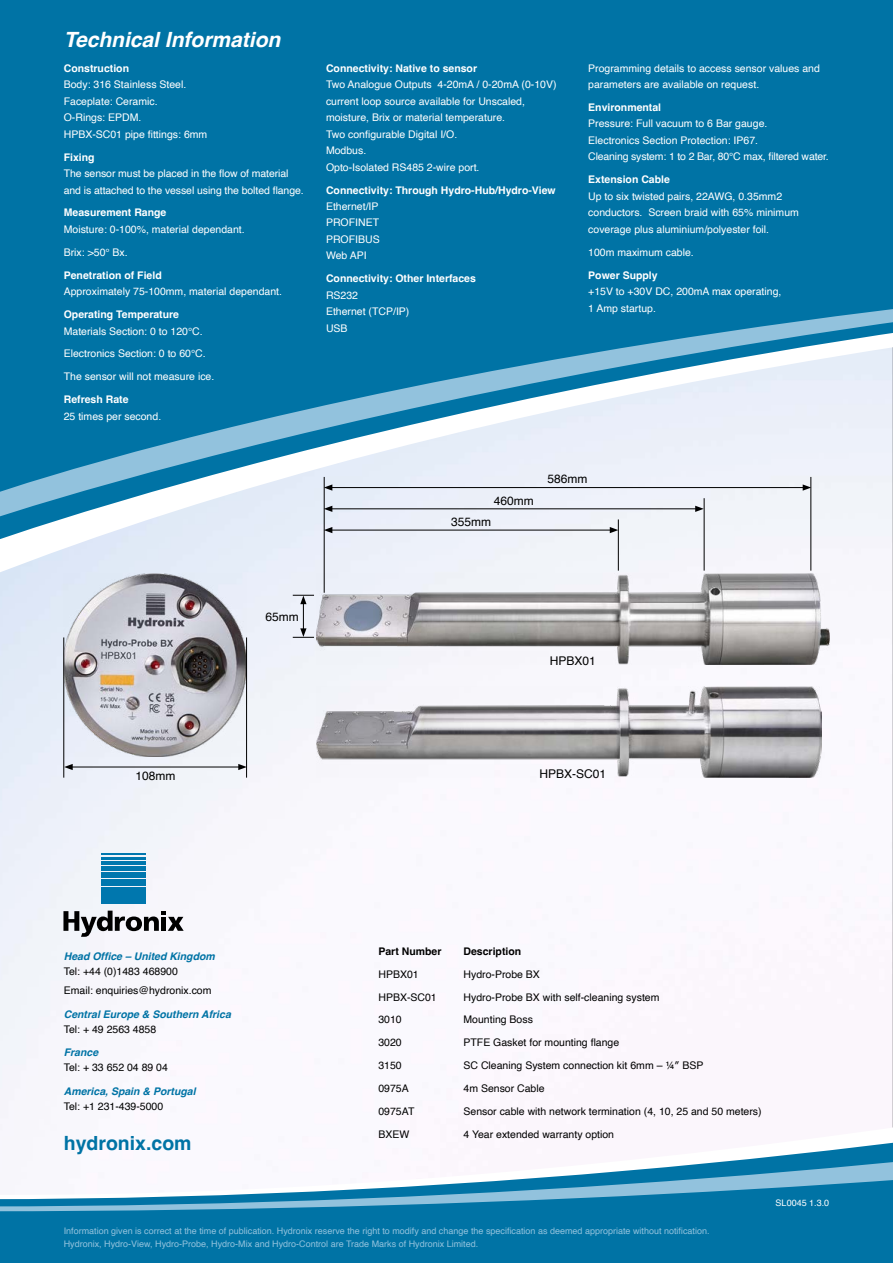
<style>
.page{position:relative;width:893px;height:1263px;background:#fff}
.page>*{position:absolute;margin:0;border:0;box-sizing:border-box;transform-origin:0 0}
.t1{font:italic 700 21px "Helvetica";color:#fff}
.t2{font:700 19.5px "Helvetica";color:#0073a5}
.t3{font:12px "Helvetica";color:#000}
.t4{font:10.5px/16.5px "Helvetica";color:#fff}
.t5{font:10.5px/19.2px "Helvetica";color:#000}
.t6{font:700 10.5px "Helvetica";color:#fff}
.t7{font:italic 700 10.5px "Helvetica";color:#0073a5}
.t8{font:700 10.5px "Helvetica";color:#000}
.t9{font:9px/13.5px "Helvetica";color:#92c2dd}
.t10{font:9px "Helvetica";color:#fff}
</style>
<div class="page">
<svg style="left:0;top:1196px;width:893px;height:67px;background:#0a78a8"></svg>
<div style="left:0;top:0;width:893px;height:264px;background:#0073a5"></div>
<div style="left:0;top:264px;width:893px;height:8px;background:#0073a5"></div>
<img style="left:0;top:272px;width:893px;height:924px">
<svg style="left:892px;top:272px;width:1px;height:855px"></svg>
<img style="left:64px;top:574px;width:183px;height:182px">
<hr style="left:63px;top:637px;width:1px;height:141px;background:#000">
<hr style="left:246px;top:637px;width:1px;height:141px;background:#000">
<hr style="left:70px;top:767px;width:171px;height:1px;background:#000">
<svg style="left:64px;top:764px;width:9px;height:6px"></svg>
<svg style="left:238px;top:764px;width:9px;height:6px"></svg>
<img style="left:316px;top:573px;width:513px;height:92px">
<hr style="left:324px;top:477px;width:1px;height:116px;background:#000">
<hr style="left:810px;top:477px;width:1px;height:94px;background:#000">
<hr style="left:330px;top:487px;width:475px;height:1px;background:#000">
<svg style="left:324px;top:484px;width:8px;height:7px"></svg>
<svg style="left:803px;top:484px;width:8px;height:7px"></svg>
<hr style="left:330px;top:508px;width:368px;height:1px;background:#000">
<svg style="left:324px;top:506px;width:8px;height:6px"></svg>
<svg style="left:695px;top:506px;width:9px;height:6px"></svg>
<hr style="left:330px;top:530px;width:282px;height:1px;background:#000">
<svg style="left:324px;top:527px;width:8px;height:6px"></svg>
<svg style="left:610px;top:527px;width:8px;height:6px"></svg>
<svg style="left:293px;top:595px;width:21px;height:43px"></svg>
<hr style="left:618px;top:519px;width:1px;height:52px;background:#000">
<hr style="left:704px;top:498px;width:1px;height:73px;background:#000">
<img style="left:316px;top:686px;width:505px;height:92px">
<svg style="left:63px;top:911px;width:121px;height:26px"></svg>
<hr style="left:101px;top:854px;width:45px;height:1px;background:#0077ae">
<hr style="left:101px;top:857px;width:45px;height:2px;background:#0077ae">
<hr style="left:101px;top:861px;width:45px;height:3px;background:#0077ae">
<div style="left:101px;top:866px;width:45px;height:5px;background:#0077ae"></div>
<div style="left:101px;top:872px;width:45px;height:6px;background:#0077ae"></div>
<div style="left:101px;top:879px;width:45px;height:6px;background:#0077ae"></div>
<div style="left:101px;top:887px;width:45px;height:7px;background:#0077ae"></div>
<div style="left:101px;top:895px;width:45px;height:9px;background:#0077ae"></div>
<h1 class="t1" style="left:64px;top:27px;width:218px">Technical Information</h1>
<p class="t6" style="left:64px;top:62px;width:67px">Construction</p>
<p class="t4" style="left:64px;top:77px;width:145px">Body: 316 Stainless Steel.<br>Faceplate: Ceramic.<br>O-Rings: EPDM.<br>HPBX-SC01 pipe fittings: 6mm</p>
<p class="t6" style="left:64px;top:150px;width:32px">Fixing</p>
<p class="t4" style="left:64px;top:165px;width:241px">The sensor must be placed in the flow of material and is attached to the vessel using the bolted flange.</p>
<p class="t6" style="left:64px;top:206px;width:104px">Measurement Range</p>
<p class="t4" style="left:64px;top:218px;width:182px;line-height:23px">Moisture: 0-100%, material dependant.<br>Brix: &gt;50° Bx.</p>
<p class="t6" style="left:64px;top:269px;width:100px">Penetration of Field</p>
<p class="t4" style="left:64px;top:284px;width:220px">Approximately 75-100mm, material dependant.</p>
<p class="t6" style="left:64px;top:308px;width:117px">Operating Temperature</p>
<p class="t4" style="left:64px;top:320px;width:152px;line-height:23px">Materials Section: 0 to 120°C.<br>Electronics Section: 0 to 60°C.<br>The sensor will not measure ice.</p>
<p class="t6" style="left:64px;top:393px;width:66px">Refresh Rate</p>
<p class="t4" style="left:64px;top:408px;width:99px">25 times per second.</p>
<p class="t6" style="left:326px;top:62px;width:153px">Connectivity: Native to sensor</p>
<p class="t4" style="left:326px;top:77px;width:232px">Two Analogue Outputs 4-20mA / 0-20mA (0-10V) current loop source available for Unscaled, moisture, Brix or material temperature.<br>Two configurable Digital I/O.<br>Modbus.<br>Opto-Isolated RS485 2-wire port.</p>
<p class="t6" style="left:326px;top:183px;width:231px">Connectivity: Through Hydro-Hub/Hydro-View</p>
<p class="t4" style="left:326px;top:198px;width:55px;text-align:justify">Ethernet/IP PROFINET PROFIBUS Web API</p>
<p class="t6" style="left:326px;top:272px;width:151px">Connectivity: Other Interfaces</p>
<p class="t4" style="left:326px;top:287px;width:85px">RS232<br>Ethernet (TCP/IP)<br>USB</p>
<p class="t4" style="left:588px;top:60px;width:233px">Programming details to access sensor values and parameters are available on request.</p>
<p class="t6" style="left:588px;top:101px;width:74px">Environmental</p>
<p class="t4" style="left:588px;top:116px;width:242px">Pressure: Full vacuum to 6 Bar gauge.<br>Electronics Section Protection: IP67.<br>Cleaning system: 1 to 2 Bar, 80°C max, filtered water.</p>
<p class="t6" style="left:588px;top:173px;width:83px">Extension Cable</p>
<p class="t4" style="left:588px;top:188px;width:212px">Up to six twisted pairs, 22AWG, 0.35mm2 conductors. Screen braid with 65% minimum coverage plus aluminium/polyester foil.</p>
<p class="t4" style="left:588px;top:244px;width:107px">100m maximum cable.</p>
<p class="t6" style="left:588px;top:268px;width:71px">Power Supply</p>
<p class="t4" style="left:588px;top:283px;width:195px">+15V to +30V DC, 200mA max operating,<br>1 Amp startup.</p>
<p class="t3" style="left:494px;top:491px;width:42px">460mm</p>
<p class="t3" style="left:451px;top:512px;width:42px">355mm</p>
<p class="t3" style="left:547px;top:470px;width:42px">586mm</p>
<p class="t3" style="left:266px;top:607px;width:35px">65mm</p>
<p class="t3" style="left:550px;top:651px;width:48px">HPBX01</p>
<p class="t3" style="left:135px;top:767px;width:42px">108mm</p>
<p class="t3" style="left:539px;top:764px;width:68px">HPBX-SC01</p>
<p class="t7" style="left:64px;top:950px;width:153px">Head Office – United Kingdom</p>
<p class="t5" style="left:64px;top:962px;width:149px">Tel: +44 (0)1483 468900<br>Email: enquiries@hydronix.com</p>
<p class="t7" style="left:64px;top:1008px;width:169px">Central Europe &amp; Southern Africa</p>
<p class="t5" style="left:64px;top:1020px;width:94px">Tel: + 49 2563 4858</p>
<p class="t7" style="left:64px;top:1046px;width:36px">France</p>
<p class="t5" style="left:64px;top:1058px;width:106px">Tel: + 33 652 04 89 04</p>
<p class="t7" style="left:64px;top:1085px;width:133px">America, Spain &amp; Portugal</p>
<p class="t5" style="left:64px;top:1097px;width:101px">Tel: +1 231-439-5000</p>
<h2 class="t2" style="left:64px;top:1131px;width:129px">hydronix.com</h2>
<p class="t8" style="left:378px;top:945px;width:65px">Part Number</p>
<p class="t8" style="left:463px;top:945px;width:59px">Description</p>
<p class="t5" style="left:378px;top:965px;width:42px">HPBX01</p>
<p class="t5" style="left:463px;top:965px;width:78px">Hydro-Probe BX</p>
<p class="t5" style="left:378px;top:987px;width:60px">HPBX-SC01</p>
<p class="t5" style="left:463px;top:987px;width:198px">Hydro-Probe BX with self-cleaning system</p>
<p class="t5" style="left:378px;top:1010px;width:25px">3010</p>
<p class="t5" style="left:463px;top:1010px;width:71px">Mounting Boss</p>
<p class="t5" style="left:378px;top:1033px;width:25px">3020</p>
<p class="t5" style="left:463px;top:1033px;width:157px">PTFE Gasket for mounting flange</p>
<p class="t5" style="left:378px;top:1056px;width:25px">3150</p>
<p class="t5" style="left:463px;top:1056px;width:242px">SC Cleaning System connection kit 6mm – ¼″ BSP</p>
<p class="t5" style="left:378px;top:1079px;width:32px">0975A</p>
<p class="t5" style="left:463px;top:1079px;width:83px">4m Sensor Cable</p>
<p class="t5" style="left:378px;top:1102px;width:38px">0975AT</p>
<p class="t5" style="left:463px;top:1102px;width:300px">Sensor cable with network termination (4, 10, 25 and 50 meters)</p>
<p class="t5" style="left:378px;top:1125px;width:32px">BXEW</p>
<p class="t5" style="left:463px;top:1125px;width:152px">4 Year extended warranty option</p>
<p class="t10" style="left:776px;top:1196px;width:55px">SL0045 1.3.0</p>
<p class="t9" style="left:64px;top:1224px;width:647px">Information given is correct at the time of publication. Hydronix reserve the right to modify and change the specification as deemed appropriate without notification.<br>Hydronix, Hydro-View, Hydro-Probe, Hydro-Mix and Hydro-Control are Trade Marks of Hydronix Limited.</p>
</div>
